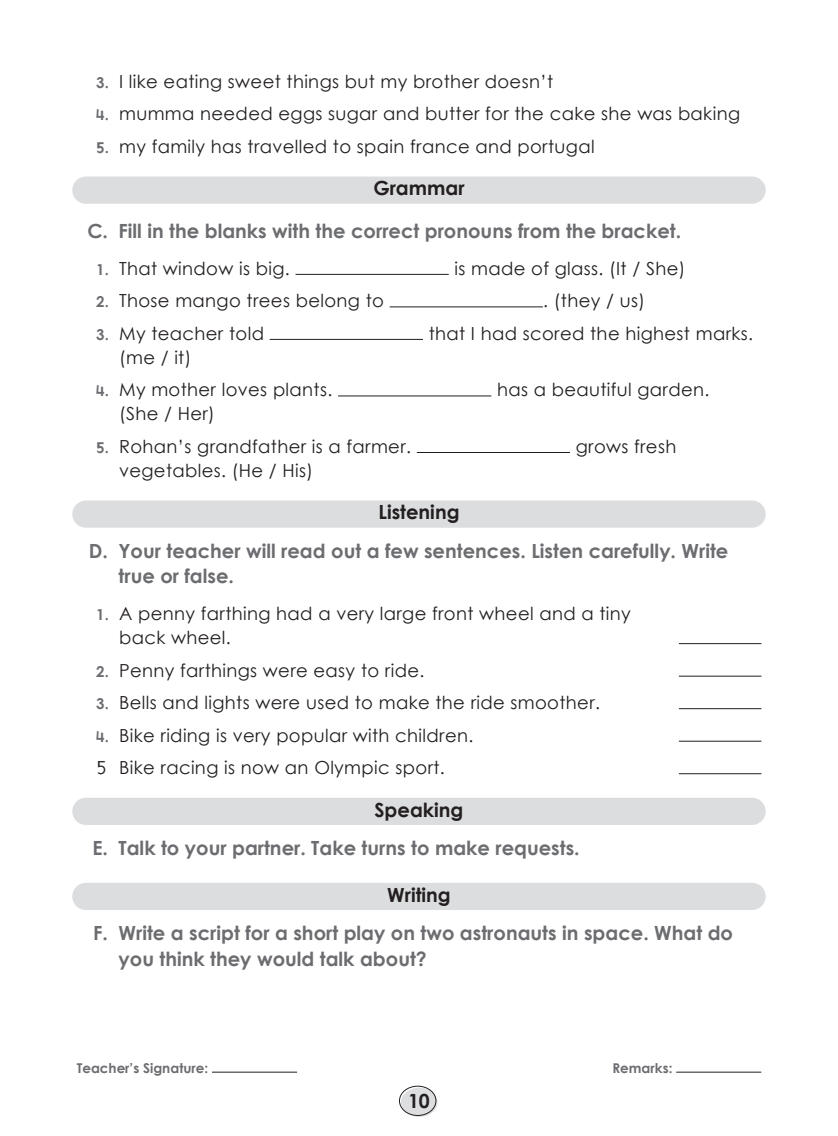
<style>
.page{position:relative;width:838px;height:1136px;background:#fff}
.page>*{position:absolute;margin:0;border:0;box-sizing:border-box;transform-origin:0 0}
.Rubric{font:19.5px/25.5px "Century Gothic Bold New";color:#6c6d70}
.Center_heading{font:19.5px "Century Gothic Bold New";color:#231f20}
.Sub_rubric{font:18px/24px "Century Gothic Regular New";letter-spacing:.02em;color:#231f20}
.t1{font:13.5px "Century Gothic Bold New";color:#6c6d70}
.s1{font-family:"Century Gothic Bold New";font-size:15px;color:#6c6d70}
</style>
<div class="page">
<hr style="left:212px;top:1071px;width:85px;height:1px;background:#231f20">
<hr style="left:676px;top:1071px;width:85px;height:1px;background:#231f20">
<div style="left:401px;top:1087px;width:36px;height:29px;background:#dddee0;border-radius:50%"></div>
<div style="left:399px;top:1085px;width:37px;height:30px;border:1px solid #231f20;border-radius:50%"></div>
<div style="left:72px;top:176px;width:693px;height:28px;background:#dcdddf;border-radius:14px"></div>
<div style="left:72px;top:500px;width:693px;height:27px;background:#dcdddf;border-radius:14px"></div>
<div style="left:72px;top:797px;width:693px;height:27px;background:#dcdddf;border-radius:14px"></div>
<div style="left:72px;top:882px;width:693px;height:27px;background:#dcdddf;border-radius:14px"></div>
<hr style="left:295px;top:274px;width:154px;height:1px;background:#231f20">
<hr style="left:389px;top:306px;width:154px;height:1px;background:#231f20">
<hr style="left:270px;top:339px;width:153px;height:1px;background:#231f20">
<hr style="left:338px;top:395px;width:153px;height:1px;background:#231f20">
<hr style="left:417px;top:452px;width:153px;height:1px;background:#231f20">
<hr style="left:679px;top:643px;width:82px;height:1px;background:#231f20">
<hr style="left:679px;top:675px;width:82px;height:1px;background:#231f20">
<hr style="left:679px;top:708px;width:82px;height:1px;background:#231f20">
<hr style="left:679px;top:740px;width:82px;height:1px;background:#231f20">
<hr style="left:679px;top:773px;width:82px;height:1px;background:#231f20">
<p class="Sub_rubric" style="left:96px;top:69px;width:458px"><span class="s1">3.</span> I like eating sweet things but my brother doesn’t</p>
<p class="Sub_rubric" style="left:96px;top:102px;width:645px"><span class="s1">4.</span> mumma needed eggs sugar and butter for the cake she was baking</p>
<p class="Sub_rubric" style="left:96px;top:134px;width:500px"><span class="s1">5.</span> my family has travelled to spain france and portugal</p>
<p class="Center_heading" style="left:373px;top:173px;width:93px">Grammar</p>
<p class="Rubric" style="left:87px;top:217px;width:595px">C. Fill in the blanks with the correct pronouns from the bracket.</p>
<p class="Sub_rubric" style="left:96px;top:256px;width:195px"><span class="s1">1.</span> That window is big.</p>
<p class="Sub_rubric" style="left:454px;top:256px;width:232px">is made of glass. (It / She)</p>
<p class="Sub_rubric" style="left:96px;top:288px;width:289px"><span class="s1">2.</span> Those mango trees belong to</p>
<p class="Sub_rubric" style="left:543px;top:288px;width:103px">. (they / us)</p>
<p class="Sub_rubric" style="left:96px;top:321px;width:169px"><span class="s1">3.</span> My teacher told</p>
<p class="Sub_rubric" style="left:429px;top:321px;width:326px">that I had scored the highest marks.</p>
<p class="Sub_rubric" style="left:119px;top:345px;width:74px">(me / it)</p>
<p class="Sub_rubric" style="left:96px;top:377px;width:238px"><span class="s1">4.</span> My mother loves plants.</p>
<p class="Sub_rubric" style="left:497px;top:377px;width:214px">has a beautiful garden.</p>
<p class="Sub_rubric" style="left:119px;top:401px;width:97px">(She / Her)</p>
<p class="Sub_rubric" style="left:96px;top:434px;width:316px"><span class="s1">5.</span> Rohan’s grandfather is a farmer.</p>
<p class="Sub_rubric" style="left:576px;top:434px;width:102px">grows fresh</p>
<p class="Sub_rubric" style="left:119px;top:458px;width:195px">vegetables. (He / His)</p>
<p class="Center_heading" style="left:378px;top:497px;width:83px">Listening</p>
<p class="Rubric" style="left:119px;top:537px;width:611px;text-indent:-30px">D. Your teacher will read out a few sentences. Listen carefully. Write true or false.</p>
<p class="Sub_rubric" style="left:119px;top:601px;width:513px;text-indent:-23px"><span class="s1">1.</span> A penny farthing had a very large front wheel and a tiny back wheel.</p>
<p class="Sub_rubric" style="left:96px;top:657px;width:330px"><span class="s1">2.</span> Penny farthings were easy to ride.</p>
<p class="Sub_rubric" style="left:96px;top:690px;width:505px"><span class="s1">3.</span> Bells and lights were used to make the ride smoother.</p>
<p class="Sub_rubric" style="left:96px;top:722px;width:379px"><span class="s1">4.</span> Bike riding is very popular with children.</p>
<p class="Sub_rubric" style="left:96px;top:755px;width:350px">5 Bike racing is now an Olympic sport.</p>
<p class="Center_heading" style="left:374px;top:794px;width:90px">Speaking</p>
<p class="Rubric" style="left:92px;top:834px;width:489px">E. Talk to your partner. Take turns to make requests.</p>
<p class="Center_heading" style="left:387px;top:879px;width:65px">Writing</p>
<p class="Rubric" style="left:119px;top:919px;width:616px;text-indent:-25px">F. Write a script for a short play on two astronauts in space. What do you think they would talk about?</p>
<p class="t1" style="left:77px;top:1057px;width:133px">Teacher’s Signature:</p>
<p class="t1" style="left:612px;top:1057px;width:61px">Remarks:</p>
<p class="Center_heading" style="left:408px;top:1085px;width:23px">10</p>
</div>
